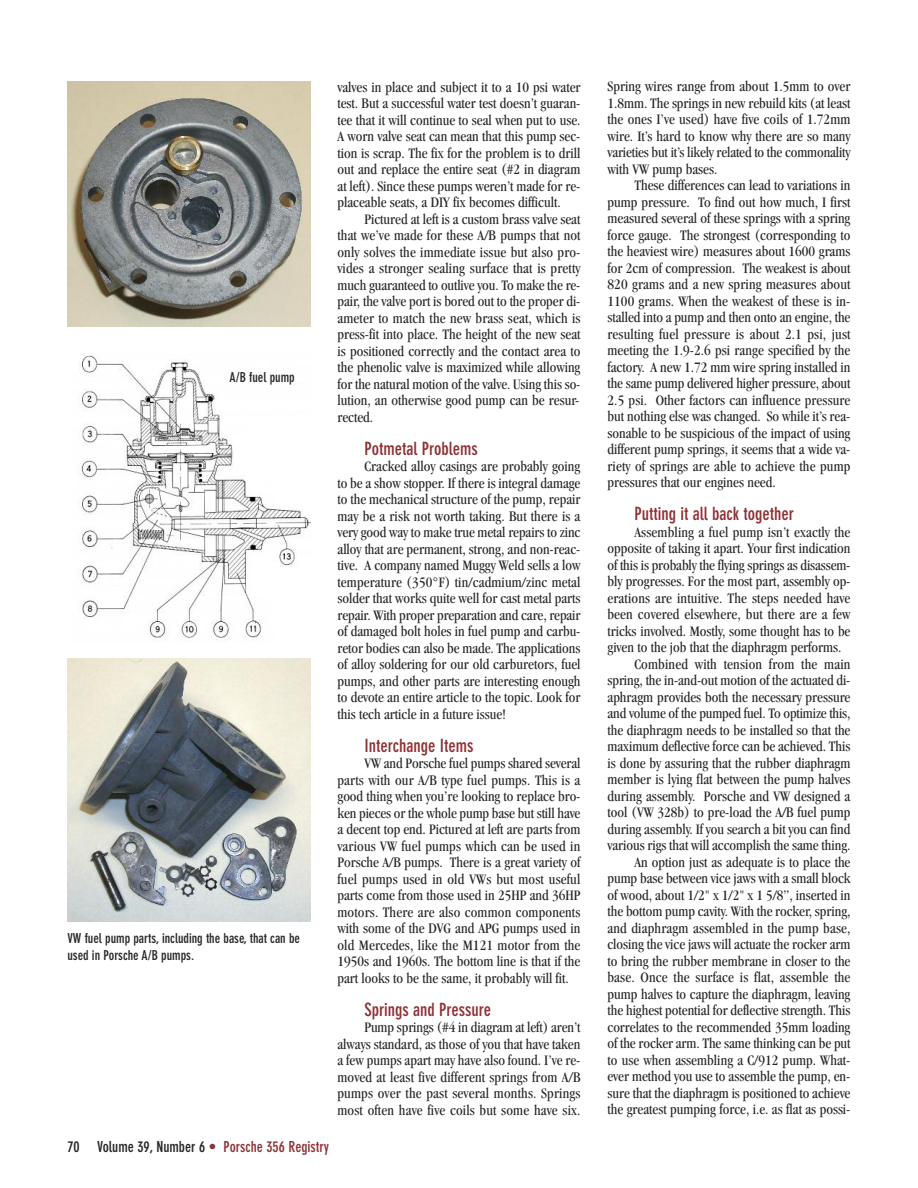
<style>
.page{position:relative;width:918px;height:1188px;background:#fff}
.page>*{position:absolute;margin:0;border:0;box-sizing:border-box;transform-origin:0 0}
.t1{font:700 condensed 18px "DIN Neuzeit Grotesk";color:#8f3135}
.t2{font:condensed 15px/16.5px "Garamond";color:#272526;text-align:justify}
.t3{font:700 condensed 15px "DIN Neuzeit Grotesk";color:#8f3135}
.t4{font:700 condensed 13.5px/16.5px "DIN Neuzeit Grotesk";color:#272526}
.s1{color:#272526}
</style>
<div class="page">
<img style="left:79px;top:355px;width:231px;height:286px">
<img style="left:68px;top:82px;width:242px;height:244px">
<img style="left:68px;top:659px;width:242px;height:262px">
<p class="t4" style="left:229px;top:370px;width:67px">A/B fuel pump</p>
<p class="t4" style="left:67px;top:931px;width:234px">VW fuel pump parts, including the base, that can be used in Porsche A/B pumps.</p>
<p class="t2" style="left:337px;top:80px;width:245px">valves in place and subject it to a 10 psi water test. But a successful water test doesn’t guaran&shy;tee that it will continue to seal when put to use.<br>A worn valve seat can mean that this pump sec&shy;tion is scrap. The fix for the problem is to drill out and replace the entire seat (#2 in diagram at left). Since these pumps weren’t made for re&shy;placeable seats, a DIY fix becomes difficult.</p>
<p class="t2" style="left:337px;top:212px;width:245px;text-indent:27px">Pictured at left is a custom brass valve seat that we’ve made for these A/B pumps that not only solves the immediate issue but also pro&shy;vides a stronger sealing surface that is pretty much guaranteed to outlive you. To make the re&shy;pair, the valve port is bored out to the proper di&shy;ameter to match the new brass seat, which is press-fit into place. The height of the new seat is positioned correctly and the contact area to the phenolic valve is maximized while allowing for the natural motion of the valve. Using this so&shy;lution, an otherwise good pump can be resur&shy;rected.</p>
<p class="t1" style="left:364px;top:441px;width:115px">Potmetal Problems</p>
<p class="t2" style="left:337px;top:459px;width:245px;text-indent:27px">Cracked alloy casings are probably going to be a show stopper. If there is integral damage to the mechanical structure of the pump, repair may be a risk not worth taking. But there is a very good way to make true metal repairs to zinc alloy that are permanent, strong, and non-reac&shy;tive. A company named Muggy Weld sells a low temperature (350°F) tin/cadmium/zinc metal solder that works quite well for cast metal parts repair. With proper preparation and care, repair of damaged bolt holes in fuel pump and carbu&shy;retor bodies can also be made. The applications of alloy soldering for our old carburetors, fuel pumps, and other parts are interesting enough to devote an entire article to the topic. Look for this tech article in a future issue!</p>
<p class="t1" style="left:364px;top:738px;width:110px">Interchange Items</p>
<p class="t2" style="left:337px;top:756px;width:245px;text-indent:27px">VW and Porsche fuel pumps shared several parts with our A/B type fuel pumps. This is a good thing when you’re looking to replace bro&shy;ken pieces or the whole pump base but still have a decent top end. Pictured at left are parts from various VW fuel pumps which can be used in Porsche A/B pumps. There is a great variety of fuel pumps used in old VWs but most useful parts come from those used in 25HP and 36HP motors. There are also common components with some of the DVG and APG pumps used in old Mercedes, like the M121 motor from the 1950s and 1960s. The bottom line is that if the part looks to be the same, it probably will fit.</p>
<p class="t1" style="left:364px;top:1002px;width:128px">Springs and Pressure</p>
<p class="t2" style="left:337px;top:1020px;width:245px;text-indent:27px">Pump springs (#4 in diagram at left) aren’t always standard, as those of you that have taken a few pumps apart may have also found. I’ve re&shy;moved at least five different springs from A/B pumps over the past several months. Springs most often have five coils but some have six.</p>
<p class="t3" style="left:68px;top:1141px;width:263px"><span class="s1">70 Volume 39, Number 6</span> • Porsche 356 Registry</p>
<p class="t2" style="left:607px;top:79px;width:245px">Spring wires range from about 1.5mm to over 1.8mm. The springs in new rebuild kits (at least the ones I’ve used) have five coils of 1.72mm wire. It’s hard to know why there are so many varieties but it’s likely related to the commonality with VW pump bases.</p>
<p class="t2" style="left:607px;top:178px;width:245px;text-indent:27px">These differences can lead to variations in pump pressure. To find out how much, I first measured several of these springs with a spring force gauge. The strongest (corresponding to the heaviest wire) measures about 1600 grams for 2cm of compression. The weakest is about 820 grams and a new spring measures about 1100 grams. When the weakest of these is in&shy;stalled into a pump and then onto an engine, the resulting fuel pressure is about 2.1 psi, just meeting the 1.9-2.6 psi range specified by the factory. A new 1.72 mm wire spring installed in the same pump delivered higher pressure, about 2.5 psi. Other factors can influence pressure but nothing else was changed. So while it’s rea&shy;sonable to be suspicious of the impact of using different pump springs, it seems that a wide va&shy;riety of springs are able to achieve the pump pressures that our engines need.</p>
<p class="t1" style="left:634px;top:507px;width:161px">Putting it all back together</p>
<p class="t2" style="left:634px;top:525px;width:217px">Assembling a fuel pump isn’t exactly the</p>
<p class="t2" style="left:608px;top:541px;width:244px">opposite of taking it apart. Your first indication</p>
<p class="t2" style="left:608px;top:558px;width:244px">of this is probably the flying springs as disassem-</p>
<p class="t2" style="left:607px;top:574px;width:244px">bly progresses. For the most part, assembly op-</p>
<p class="t2" style="left:607px;top:591px;width:244px">erations are intuitive. The steps needed have</p>
<p class="t2" style="left:607px;top:607px;width:244px">been covered elsewhere, but there are a few</p>
<p class="t2" style="left:607px;top:624px;width:244px">tricks involved. Mostly, some thought has to be</p>
<p class="t2" style="left:607px;top:640px;width:236px">given to the job that the diaphragm performs.</p>
<p class="t2" style="left:634px;top:657px;width:217px">Combined with tension from the main</p>
<p class="t2" style="left:607px;top:673px;width:244px">spring, the in-and-out motion of the actuated di-</p>
<p class="t2" style="left:607px;top:690px;width:244px">aphragm provides both the necessary pressure</p>
<p class="t2" style="left:607px;top:706px;width:244px">and volume of the pumped fuel. To optimize this,</p>
<p class="t2" style="left:607px;top:723px;width:244px">the diaphragm needs to be installed so that the</p>
<p class="t2" style="left:607px;top:739px;width:244px">maximum deflective force can be achieved. This</p>
<p class="t2" style="left:607px;top:756px;width:244px">is done by assuring that the rubber diaphragm</p>
<p class="t2" style="left:607px;top:772px;width:244px">member is lying flat between the pump halves</p>
<p class="t2" style="left:607px;top:789px;width:245px">during assembly. Porsche and VW designed a</p>
<p class="t2" style="left:607px;top:805px;width:244px">tool (VW 328b) to pre-load the A/B fuel pump</p>
<p class="t2" style="left:607px;top:822px;width:245px">during assembly. If you search a bit you can find</p>
<p class="t2" style="left:607px;top:838px;width:244px">various rigs that will accomplish the same thing.</p>
<p class="t2" style="left:634px;top:855px;width:217px">An option just as adequate is to place the</p>
<p class="t2" style="left:607px;top:871px;width:244px">pump base between vice jaws with a small block</p>
<p class="t2" style="left:607px;top:888px;width:244px">of wood, about 1/2" x 1/2" x 1 5/8”, inserted in</p>
<p class="t2" style="left:607px;top:904px;width:244px">the bottom pump cavity. With the rocker, spring,</p>
<p class="t2" style="left:607px;top:921px;width:244px">and diaphragm assembled in the pump base,</p>
<p class="t2" style="left:607px;top:937px;width:244px">closing the vice jaws will actuate the rocker arm</p>
<p class="t2" style="left:607px;top:954px;width:244px">to bring the rubber membrane in closer to the</p>
<p class="t2" style="left:607px;top:970px;width:244px">base. Once the surface is flat, assemble the</p>
<p class="t2" style="left:607px;top:987px;width:244px">pump halves to capture the diaphragm, leaving</p>
<p class="t2" style="left:607px;top:1003px;width:244px">the highest potential for deflective strength. This</p>
<p class="t2" style="left:607px;top:1020px;width:244px">correlates to the recommended 35mm loading</p>
<p class="t2" style="left:607px;top:1036px;width:244px">of the rocker arm. The same thinking can be put</p>
<p class="t2" style="left:607px;top:1053px;width:244px">to use when assembling a C/912 pump. What-</p>
<p class="t2" style="left:607px;top:1069px;width:244px">ever method you use to assemble the pump, en-</p>
<p class="t2" style="left:607px;top:1086px;width:244px">sure that the diaphragm is positioned to achieve</p>
<p class="t2" style="left:607px;top:1102px;width:244px">the greatest pumping force, i.e. as flat as possi-</p>
</div>
